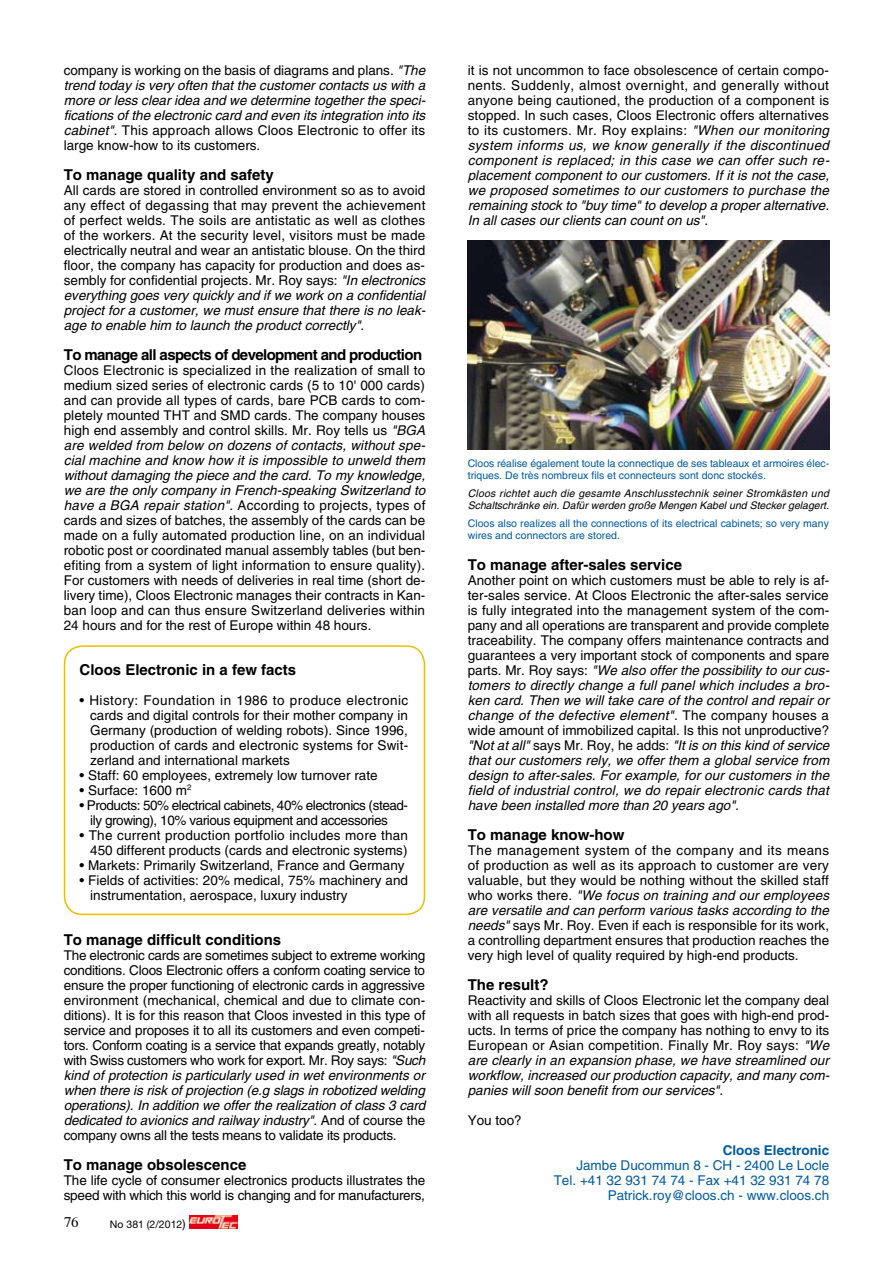
<style>
.page{position:relative;width:893px;height:1263px;background:#fff}
.page>*{position:absolute;margin:0;border:0;box-sizing:border-box;transform-origin:0 0}
.t1{font:700 15px "Helvetica";color:#000}
.t2{font:700 15px "Helvetica";letter-spacing:-.04em;color:#000}
.t3{font:13.5px/15px "Helvetica";color:#000;text-align:justify}
.t4{font:italic 13.5px/15px "Helvetica";color:#000;text-align:justify}
.t5{font:13.5px/15px "Helvetica";letter-spacing:-.03em;color:#000}
.t6{font:13.5px/15px "Helvetica";color:#005aa2;text-align:right}
.t7{font:700 13.5px "Helvetica";color:#005aa2}
.t8{font:10.5px/12px "Helvetica";color:#005aa2}
.t9{font:italic 10.5px/12px "Helvetica";letter-spacing:.025em;color:#000}
.t10{font:10.5px "Helvetica Neue";color:#000}
.s1{font-style:normal}
.s2{font-style:italic}
.s3{font-size:12px}
</style>
<div class="page">
<svg style="left:189px;top:1215px;width:49px;height:13px"></svg>
<img style="left:190px;top:1215px;width:47px;height:13px">
<div style="left:64px;top:645px;width:361px;height:270px;border:2px solid #ebbd00;border-radius:18px"></div>
<img style="left:468px;top:240px;width:361px;height:210px">
<p class="t4" style="left:64px;top:63px;width:363px"><span class="s1">company is working on the basis of diagrams and plans.</span> "The trend today is very often that the customer contacts us with a more or less clear idea and we determine together the speci&shy;fications of the electronic card and even its integration into its cabinet"<span class="s1">. This approach allows Cloos Electronic to offer its large know-how to its customers.</span></p>
<p class="t1" style="left:64px;top:165px;width:212px">To manage quality and safety</p>
<p class="t3" style="left:64px;top:183px;width:363px">All cards are stored in controlled environment so as to avoid any effect of degassing that may prevent the achievement of perfect welds. The soils are antistatic as well as clothes of the workers. At the security level, visitors must be made electrically neutral and wear an antistatic blouse. On the third floor, the company has capacity for production and does as&shy;sembly for confidential projects. Mr. Roy says: <span class="s2">"In electronics everything goes very quickly and if we work on a confidential project for a customer, we must ensure that there is no leak&shy;age to enable him to launch the product correctly"</span>.</p>
<p class="t2" style="left:64px;top:345px;width:360px">To manage all aspects of development and production</p>
<p class="t3" style="left:64px;top:363px;width:363px">Cloos Electronic is specialized in the realization of small to medium sized series of electronic cards (5 to 10' 000 cards) and can provide all types of cards, bare PCB cards to com&shy;pletely mounted THT and SMD cards. The company houses high end assembly and control skills. Mr. Roy tells us <span class="s2">"BGA are welded from below on dozens of contacts, without spe&shy;cial machine and know how it is impossible to unweld them without damaging the piece and the card. To my knowledge, we are the only company in French-speaking Switzerland to have a BGA repair station"</span>. According to projects, types of cards and sizes of batches, the assembly of the cards can be made on a fully automated production line, on an individual robotic post or coordinated manual assembly tables (but ben&shy;efiting from a system of light information to ensure quality).<br>For customers with needs of deliveries in real time (short de&shy;livery time), Cloos Electronic manages their contracts in Kan&shy;ban loop and can thus ensure Switzerland deliveries within 24 hours and for the rest of Europe within 48 hours.</p>
<p class="t1" style="left:80px;top:660px;width:218px">Cloos Electronic in a few facts</p>
<p class="t3" style="left:90px;top:693px;width:320px;text-indent:-11px">• History: Foundation in 1986 to produce electronic cards and digital controls for their mother company in Germany (production of welding robots). Since 1996, production of cards and electronic systems for Swit&shy;zerland and international markets</p>
<p class="t3" style="left:80px;top:768px;width:300px">• Staff: 60 employees, extremely low turnover rate</p>
<p class="t3" style="left:80px;top:783px;width:113px">• Surface: 1600 m<sup>2</sup></p>
<p class="t5" style="left:90px;top:798px;width:319px;text-indent:-11px">• Products: 50% electrical cabinets, 40% electronics (stead&shy;ily growing), 10% various equipment and accessories</p>
<p class="t3" style="left:80px;top:828px;width:330px;text-align:right">• The current production portfolio includes more than<br>450 different products (cards and electronic systems)</p>
<p class="t3" style="left:80px;top:858px;width:327px">• Markets: Primarily Switzerland, France and Germany</p>
<p class="t3" style="left:90px;top:873px;width:319px;text-indent:-11px">• Fields of activities: 20% medical, 75% machinery and instrumentation, aerospace, luxury industry</p>
<p class="t1" style="left:64px;top:930px;width:219px">To manage difficult conditions</p>
<p class="t3" style="left:64px;top:948px;width:363px">The electronic cards are sometimes subject to extreme working conditions. Cloos Electronic offers a conform coating service to ensure the proper functioning of electronic cards in aggressive environment (mechanical, chemical and due to climate con&shy;ditions). It is for this reason that Cloos invested in this type of service and proposes it to all its customers and even competi&shy;tors. Conform coating is a service that expands greatly, notably with Swiss customers who work for export. Mr. Roy says: <span class="s2">"Such kind of protection is particularly used in wet environments or when there is risk of projection (e.g slags in robotized welding operations). In addition we offer the realization of class 3 card dedicated to avionics and railway industry"</span>. And of course the company owns all the tests means to validate its products.</p>
<p class="t1" style="left:64px;top:1155px;width:184px">To manage obsolescence</p>
<p class="t3" style="left:64px;top:1173px;width:363px">The life cycle of consumer electronics products illustrates the speed with which this world is changing and for manufacturers,</p>
<p class="t10" style="left:110px;top:1218px;width:77px">No 381 (2/2012<span class="s3">)</span></p>
<p class="t4" style="left:468px;top:63px;width:363px"><span class="s1">it is not uncommon to face obsolescence of certain compo&shy;nents. Suddenly, almost overnight, and generally without anyone being cautioned, the production of a component is stopped. In such cases, Cloos Electronic offers alternatives to its customers. Mr. Roy explains:</span> "When our monitoring system informs us, we know generally if the discontinued component is replaced; in this case we can offer such re&shy;placement component to our customers. If it is not the case, we proposed sometimes to our customers to purchase the remaining stock to "buy time" to develop a proper alternative.<br>In all cases our clients can count on us"<span class="s1">.</span></p>
<p class="t8" style="left:468px;top:457px;width:363px">Cloos réalise également toute la connectique de ses tableaux et armoires élec&shy;triques. De très nombreux fils et connecteurs sont donc stockés.</p>
<p class="t9" style="left:468px;top:487px;width:363px">Cloos richtet auch die gesamte Anschlusstechnik seiner Stromkästen und<br>Schaltschränke ein. Dafür werden große Mengen Kabel und Stecker gelagert.</p>
<p class="t8" style="left:468px;top:517px;width:363px">Cloos also realizes all the connections of its electrical cabinets; so very many wires and connectors are stored.</p>
<p class="t1" style="left:468px;top:555px;width:216px">To manage after-sales service</p>
<p class="t3" style="left:468px;top:573px;width:363px">Another point on which customers must be able to rely is af&shy;ter-sales service. At Cloos Electronic the after-sales service is fully integrated into the management system of the com&shy;pany and all operations are transparent and provide complete traceability. The company offers maintenance contracts and guarantees a very important stock of components and spare parts. Mr. Roy says: <span class="s2">"We also offer the possibility to our cus&shy;tomers to directly change a full panel which includes a bro&shy;ken card. Then we will take care of the control and repair or change of the defective element"</span>. The company houses a wide amount of immobilized capital. Is this not unproductive? <span class="s2">"Not at all"</span> says Mr. Roy, he adds: <span class="s2">"It is on this kind of service that our customers rely, we offer them a global service from design to after-sales. For example, for our customers in the field of industrial control, we do repair electronic cards that have been installed more than 20 years ago".</span></p>
<p class="t1" style="left:468px;top:825px;width:158px">To manage know-how</p>
<p class="t3" style="left:468px;top:843px;width:363px">The management system of the company and its means of production as well as its approach to customer are very valuable, but they would be nothing without the skilled staff who works there. <span class="s2">"We focus on training and our employees are versatile and can perform various tasks according to the needs"</span> says Mr. Roy. Even if each is responsible for its work, a controlling department ensures that production reaches the very high level of quality required by high-end products.</p>
<p class="t1" style="left:468px;top:975px;width:82px">The result?</p>
<p class="t3" style="left:468px;top:993px;width:363px">Reactivity and skills of Cloos Electronic let the company deal with all requests in batch sizes that goes with high-end prod&shy;ucts. In terms of price the company has nothing to envy to its European or Asian competition. Finally Mr. Roy says: <span class="s2">"We are clearly in an expansion phase, we have streamlined our workflow, increased our production capacity, and many com&shy;panies will soon benefit from our services"</span>.</p>
<p class="t3" style="left:468px;top:1113px;width:56px">You too?</p>
<p class="t7" style="left:723px;top:1142px;width:108px">Cloos Electronic</p>
<p class="t6" style="left:554px;top:1158px;width:277px">Jambe Ducommun 8 - CH - 2400 Le Locle<br>Tel. +41 32 931 74 74 - Fax +41 32 931 74 78<br>Patrick.roy@cloos.ch - www.cloos.ch</p>
</div>
